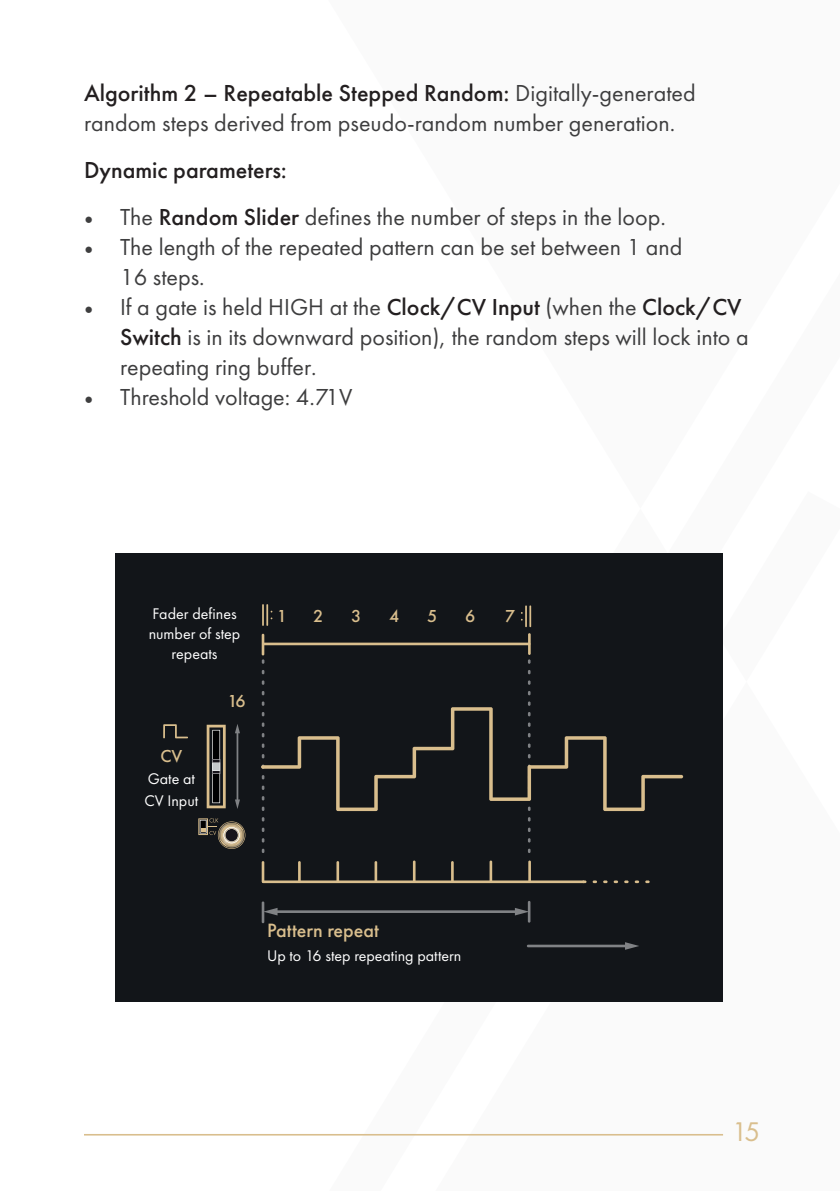
<style>
.page{position:relative;width:840px;height:1191px;background:#fff}
.page>*{position:absolute;margin:0;border:0;box-sizing:border-box;transform-origin:0 0}
.t1{font:28px "Futura PT";color:#d9be8d}
.t2{font:24px/30px "Futura PT";color:#3e3e3f}
.t3{font:500 24px "Futura PT";color:#231f20}
.t4{font:500 20px "Futura PT";color:#d9be8d}
.t5{font:500 18px "Futura PT";color:#d9be8d}
.t6{font:16px/20px "Futura PT";color:#fff}
.s1{font-weight:500;color:#231f20}
.s2{font-family:"Minion Pro"}
</style>
<div class="page">
<svg style="left:718px;top:553px;width:5px;height:128px"></svg>
<hr style="left:84px;top:1134px;width:638px;height:1px;background:#d9be8d">
<div style="left:115px;top:554px;width:607px;height:448px;background:#121519"></div>
<svg style="left:206px;top:724px;width:19px;height:84px"></svg>
<hr style="left:262px;top:880px;width:322px;height:3px;background:#d9be8d">
<svg style="left:603px;top:880px;width:4px;height:3px"></svg>
<svg style="left:624px;top:880px;width:4px;height:3px"></svg>
<svg style="left:645px;top:880px;width:4px;height:3px"></svg>
<svg style="left:261px;top:827px;width:3px;height:5px"></svg>
<svg style="left:261px;top:848px;width:3px;height:5px"></svg>
<hr style="left:298px;top:861px;width:2px;height:22px;background:#d9be8d">
<hr style="left:336px;top:861px;width:3px;height:22px;background:#d9be8d">
<hr style="left:374px;top:861px;width:3px;height:22px;background:#d9be8d">
<hr style="left:412px;top:860px;width:3px;height:22px;background:#d9be8d">
<hr style="left:451px;top:861px;width:2px;height:22px;background:#d9be8d">
<hr style="left:489px;top:860px;width:3px;height:22px;background:#d9be8d">
<hr style="left:528px;top:860px;width:2px;height:22px;background:#d9be8d">
<hr style="left:261px;top:861px;width:3px;height:22px;background:#d9be8d">
<hr style="left:273px;top:910px;width:245px;height:3px;background:#808285">
<svg style="left:264px;top:908px;width:13px;height:7px"></svg>
<svg style="left:514px;top:908px;width:13px;height:7px"></svg>
<hr style="left:526px;top:944px;width:102px;height:3px;background:#808285">
<svg style="left:624px;top:942px;width:15px;height:7px"></svg>
<hr style="left:236px;top:730px;width:2px;height:72px;background:#808285">
<svg style="left:235px;top:799px;width:5px;height:10px"></svg>
<svg style="left:235px;top:724px;width:5px;height:9px"></svg>
<hr style="left:527px;top:901px;width:3px;height:21px;background:#808285">
<hr style="left:261px;top:901px;width:3px;height:22px;background:#808285">
<svg style="left:163px;top:724px;width:25px;height:14px"></svg>
<svg style="left:261px;top:553px;width:421px;height:258px"></svg>
<svg style="left:198px;top:818px;width:47px;height:31px"></svg>
<p class="t2" style="left:84px;top:77px;width:612px"><span class="s1">Algorithm 2 – Repeatable Stepped Random:</span> Digitally-generated random steps derived from pseudo-random number generation.</p>
<p class="t3" style="left:84px;top:155px;width:204px">Dynamic parameters:</p>
<p class="t2" style="left:84px;top:201px;width:583px"><span class="s2">•</span> The <span class="s1">Random Slider</span> defines the number of steps in the loop.</p>
<p class="t2" style="left:120px;top:231px;width:563px;text-indent:-36px"><span class="s2">•</span> The length of the repeated pattern can be set between 1 and<br>16 steps.</p>
<p class="t2" style="left:120px;top:291px;width:629px;text-indent:-36px"><span class="s2">•</span> If a gate is held HIGH at the <span class="s1">Clock/CV Input</span> (when the <span class="s1">Clock/CV<br>Switch</span> is in its downward position), the random steps will lock into a repeating ring buffer.</p>
<p class="t2" style="left:84px;top:381px;width:270px"><span class="s2">•</span> Threshold voltage: 4.71V</p>
<p class="t6" style="left:149px;top:603px;width:93px;text-align:center">Fader defines number of step repeats</p>
<p class="t5" style="left:227px;top:690px;width:20px">16</p>
<p class="t5" style="left:160px;top:745px;width:23px">CV</p>
<p class="t6" style="left:144px;top:767px;width:55px;line-height:22px">Gate at<br>CV Input</p>
<p class="t5" style="left:277px;top:605px;width:12px">1</p>
<p class="t5" style="left:313px;top:605px;width:12px">2</p>
<p class="t5" style="left:351px;top:605px;width:12px">3</p>
<p class="t5" style="left:389px;top:605px;width:12px">4</p>
<p class="t5" style="left:427px;top:605px;width:12px">5</p>
<p class="t5" style="left:465px;top:605px;width:12px">6</p>
<p class="t5" style="left:505px;top:605px;width:12px">7</p>
<p class="t4" style="left:267px;top:918px;width:113px">Pattern repeat</p>
<p class="t6" style="left:267px;top:945px;width:196px">Up to 16 step repeating pattern</p>
<p class="t1" style="left:731px;top:1115px;width:30px">15</p>
</div>
